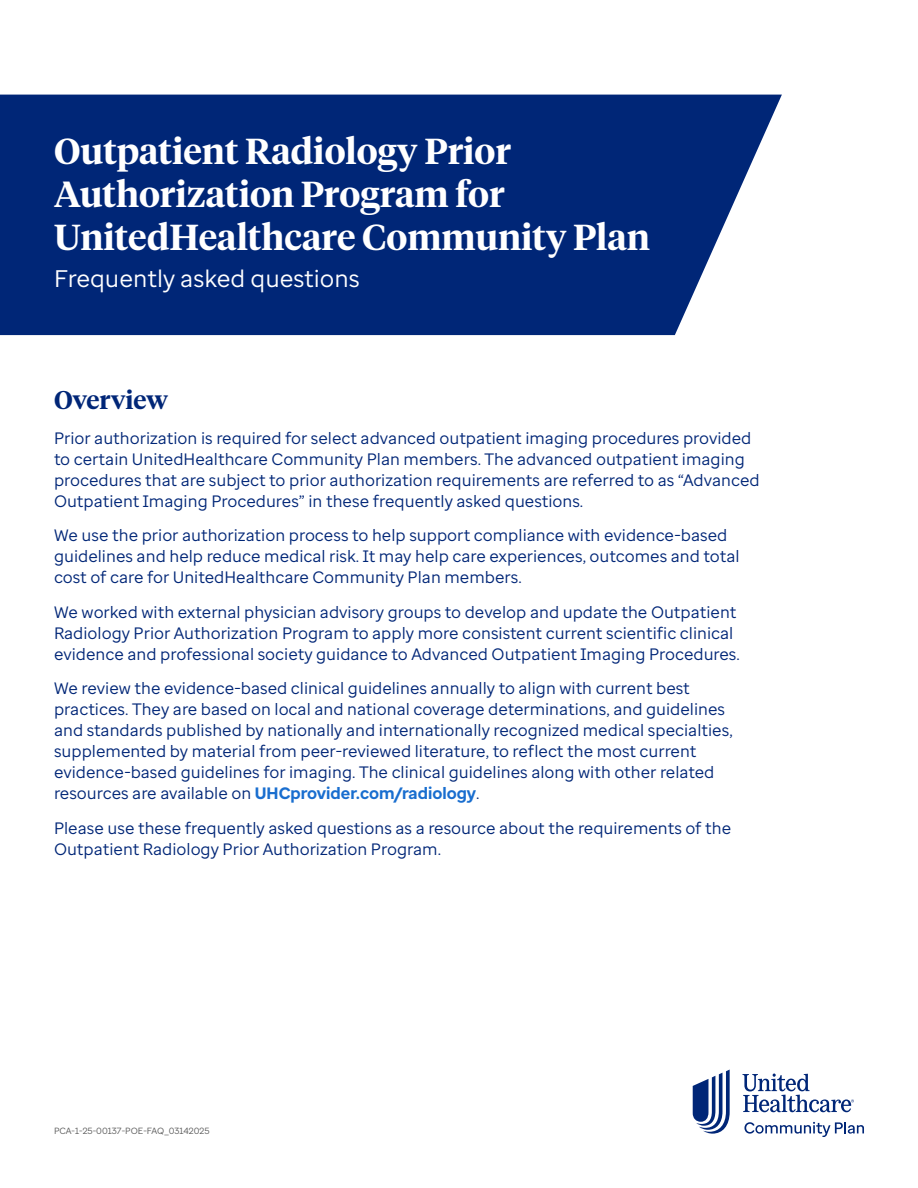
<style>
.page{position:relative;width:918px;height:1188px;background:#fff}
.page>*{position:absolute;margin:0;border:0;box-sizing:border-box;transform-origin:0 0}
.H3{font:600 36px/43.2px "UHC Serif Headline";color:#fff}
.Lead_In{font:600 25.5px "UHC Serif Headline";color:#002677}
.H3-2{font:24px "Enterprise Sans";color:#fff}
.Lead_In-2{font:16.5px/21px "Enterprise Sans";color:#002677}
.t1{font:9px "Enterprise Sans";color:#5a5a5a}
.s1{font-weight:700;color:#196ecf}
</style>
<div class="page">
<svg style="left:693px;top:1070px;width:37px;height:64px"></svg>
<svg style="left:742px;top:1074px;width:112px;height:38px"></svg>
<svg style="left:744px;top:1122px;width:120px;height:15px"></svg>
<div style="left:0;top:95px;width:782px;height:240px;background:#002677"></div>
<p class="H3" style="left:54px;top:128px;width:597px">Outpatient Radiology Prior<br>Authorization Program for<br>UnitedHealthcare Community Plan</p>
<p class="H3-2" style="left:54px;top:263px;width:307px">Frequently asked questions</p>
<p class="Lead_In" style="left:54px;top:382px;width:116px">Overview</p>
<p class="Lead_In-2" style="left:54px;top:427px;width:707px">Prior authorization is required for select advanced outpatient imaging procedures provided to certain UnitedHealthcare Community Plan members. The advanced outpatient imaging procedures that are subject to prior authorization requirements are referred to as “Advanced Outpatient Imaging Procedures” in these frequently asked questions.</p>
<p class="Lead_In-2" style="left:54px;top:525px;width:687px">We use the prior authorization process to help support compliance with evidence-based guidelines and help reduce medical risk. It may help care experiences, outcomes and total cost of care for UnitedHealthcare Community Plan members.</p>
<p class="Lead_In-2" style="left:54px;top:601px;width:687px">We worked with external physician advisory groups to develop and update the Outpatient<br>Radiology Prior Authorization Program to apply more consistent current scientific clinical evidence and professional society guidance to Advanced Outpatient Imaging Procedures.</p>
<p class="Lead_In-2" style="left:54px;top:678px;width:680px">We review the evidence-based clinical guidelines annually to align with current best practices. They are based on local and national coverage determinations, and guidelines and standards published by nationally and internationally recognized medical specialties, supplemented by material from peer-reviewed literature, to reflect the most current evidence-based guidelines for imaging. The clinical guidelines along with other related resources are available on <span class="s1">UHCprovider.com/radiology</span>.</p>
<p class="Lead_In-2" style="left:54px;top:817px;width:679px">Please use these frequently asked questions as a resource about the requirements of the<br>Outpatient Radiology Prior Authorization Program.</p>
<p class="t1" style="left:54px;top:1125px;width:157px">PCA-1-25-00137-POE-FAQ_03142025</p>
</div>
